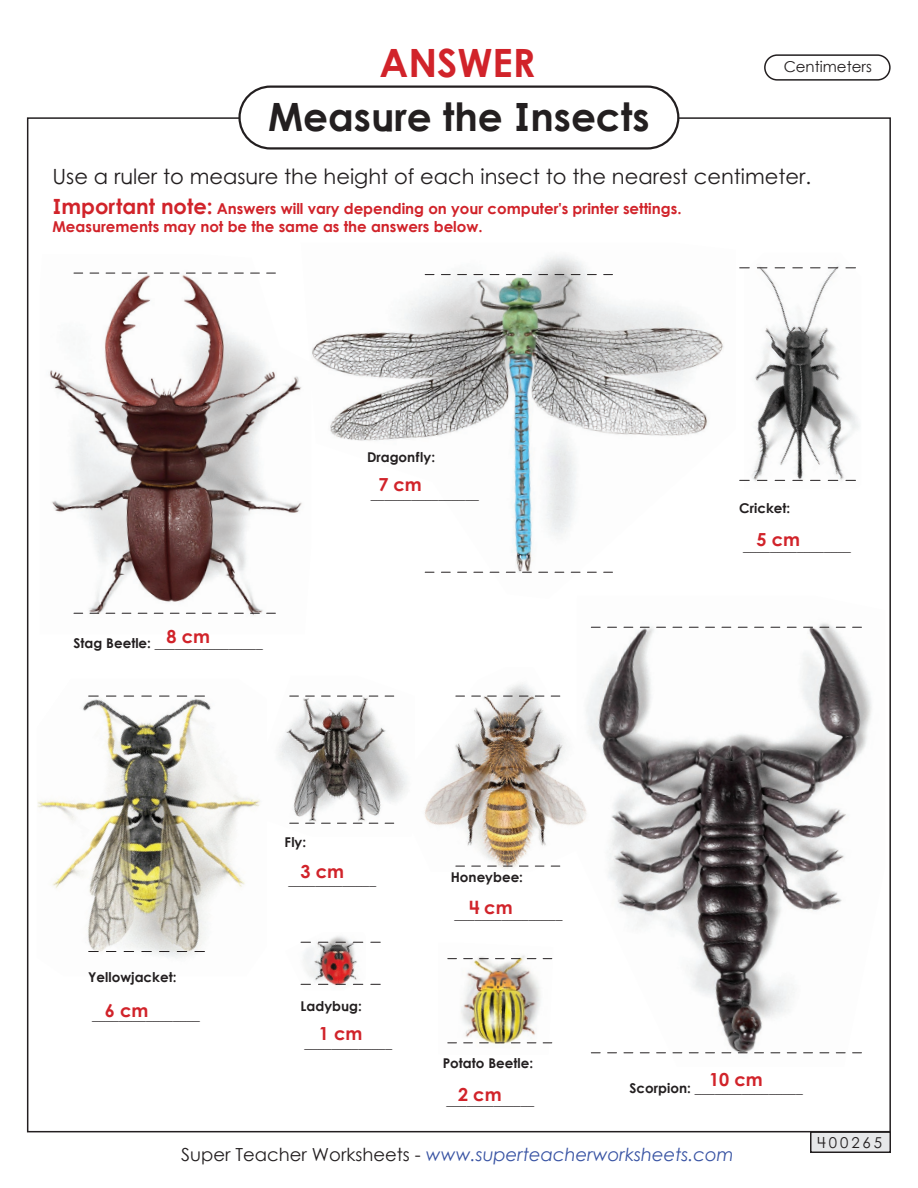
<style>
.page{position:relative;width:918px;height:1188px;background:#fff}
.page>*{position:absolute;margin:0;border:0;box-sizing:border-box;transform-origin:0 0}
.t1{font:700 39px "Century STW4";color:#231f20}
.t2{font:700 39px "Century Gothic 2";color:#d1232a}
.t3{font:21px "Century STW4";color:#231f20}
.t4{font:italic 18px "Century Gothic 2";color:#3853a3}
.t5{font:700 18px "Century STW4";color:#d1232a}
.t6{font:700 15px/18px "Century STW4";color:#d1232a}
.t7{font:15px "Century Gothic 2";color:#231f20}
.t8{font:15px "Century STW4";letter-spacing:.2em;color:#231f20}
.t9{font:13.5px "Century STW4";color:#231f20}
.t10{font:700 13.5px "Century STW4";color:#231f20}
.s1{font-size:21px}
.s2{font-weight:700}
.s3{font-style:normal;color:#231f20}
</style>
<div class="page">
<div style="left:764px;top:54px;width:127px;height:27px;border:2px solid #231f20;border-radius:12px"></div>
<div style="left:238px;top:86px;width:441px;height:64px;border:2px solid #231f20;border-radius:31px"></div>
<div style="left:811px;top:1132px;width:79px;height:20px;background:#e6e7e9"></div>
<div style="left:810px;top:1131px;width:81px;height:22px;border:2px solid #231f20"></div>
<img style="left:278px;top:695px;width:130px;height:129px">
<img style="left:49px;top:272px;width:252px;height:344px">
<img style="left:301px;top:255px;width:423px;height:318px">
<img style="left:590px;top:623px;width:282px;height:431px">
<img style="left:744px;top:266px;width:115px;height:216px">
<img style="left:300px;top:936px;width:63px;height:50px">
<img style="left:424px;top:667px;width:168px;height:205px">
<img style="left:447px;top:955px;width:106px;height:89px">
<img style="left:37px;top:695px;width:223px;height:264px">
<svg style="left:74px;top:273px;width:201px;height:1px"></svg>
<svg style="left:591px;top:627px;width:270px;height:1px"></svg>
<svg style="left:425px;top:274px;width:188px;height:1px"></svg>
<svg style="left:740px;top:267px;width:116px;height:1px"></svg>
<svg style="left:89px;top:696px;width:116px;height:1px"></svg>
<svg style="left:456px;top:696px;width:104px;height:1px"></svg>
<svg style="left:290px;top:696px;width:104px;height:1px"></svg>
<svg style="left:448px;top:958px;width:104px;height:1px"></svg>
<svg style="left:301px;top:942px;width:79px;height:1px"></svg>
<svg style="left:74px;top:613px;width:201px;height:1px"></svg>
<svg style="left:591px;top:1052px;width:270px;height:1px"></svg>
<svg style="left:425px;top:572px;width:188px;height:1px"></svg>
<svg style="left:740px;top:480px;width:116px;height:1px"></svg>
<svg style="left:89px;top:951px;width:116px;height:1px"></svg>
<svg style="left:456px;top:866px;width:104px;height:1px"></svg>
<svg style="left:290px;top:823px;width:104px;height:1px"></svg>
<svg style="left:448px;top:1042px;width:104px;height:1px"></svg>
<svg style="left:301px;top:984px;width:79px;height:1px"></svg>
<h1 class="t2" style="left:380px;top:34px;width:157px">ANSWER</h1>
<h1 class="t1" style="left:268px;top:87px;width:383px">Measure the Insects</h1>
<p class="t7" style="left:784px;top:56px;width:90px">Centimeters</p>
<h2 class="t3" style="left:52px;top:161px;width:760px">Use a ruler to measure the height of each insect to the nearest centimeter.</h2>
<p class="t6" style="left:52px;top:199px;width:631px"><span class="s1">Important note:</span> Answers will vary depending on your computer's printer settings.<br>Measurements may not be the same as the answers below.</p>
<h3 class="t5" style="left:167px;top:623px;width:45px">8 cm</h3>
<p class="t9" style="left:74px;top:633px;width:191px"><span class="s2">Stag Beetle:</span> ________________</p>
<p class="t10" style="left:367px;top:447px;width:70px">Dragonfly:</p>
<p class="t9" style="left:371px;top:485px;width:109px">________________</p>
<h3 class="t5" style="left:378px;top:471px;width:45px">7 cm</h3>
<p class="t10" style="left:739px;top:498px;width:53px">Cricket:</p>
<p class="t9" style="left:743px;top:537px;width:109px">________________</p>
<h3 class="t5" style="left:757px;top:526px;width:45px">5 cm</h3>
<p class="t10" style="left:88px;top:967px;width:90px">Yellowjacket:</p>
<p class="t9" style="left:92px;top:1005px;width:109px">________________</p>
<h3 class="t5" style="left:105px;top:997px;width:45px">6 cm</h3>
<p class="t10" style="left:285px;top:832px;width:23px">Fly:</p>
<p class="t9" style="left:288px;top:870px;width:89px">_____________</p>
<h3 class="t5" style="left:301px;top:857px;width:45px">3 cm</h3>
<p class="t10" style="left:301px;top:996px;width:63px">Ladybug:</p>
<p class="t9" style="left:304px;top:1034px;width:89px">_____________</p>
<h3 class="t5" style="left:319px;top:1020px;width:45px">1 cm</h3>
<p class="t10" style="left:451px;top:867px;width:74px">Honeybee:</p>
<p class="t9" style="left:454px;top:905px;width:109px">________________</p>
<h3 class="t5" style="left:469px;top:894px;width:45px">4 cm</h3>
<p class="t10" style="left:443px;top:1053px;width:92px">Potato Beetle:</p>
<p class="t9" style="left:446px;top:1091px;width:89px">_____________</p>
<h3 class="t5" style="left:458px;top:1081px;width:45px">2 cm</h3>
<h3 class="t5" style="left:709px;top:1066px;width:55px">10 cm</h3>
<p class="t9" style="left:629px;top:1078px;width:175px"><span class="s2">Scorpion:</span> ________________</p>
<h3 class="t4" style="left:181px;top:1142px;width:554px"><span class="s3">Super Teacher Worksheets -</span> www.superteacherworksheets.com</h3>
<p class="t8" style="left:817px;top:1132px;width:66px">400265</p>
</div>
